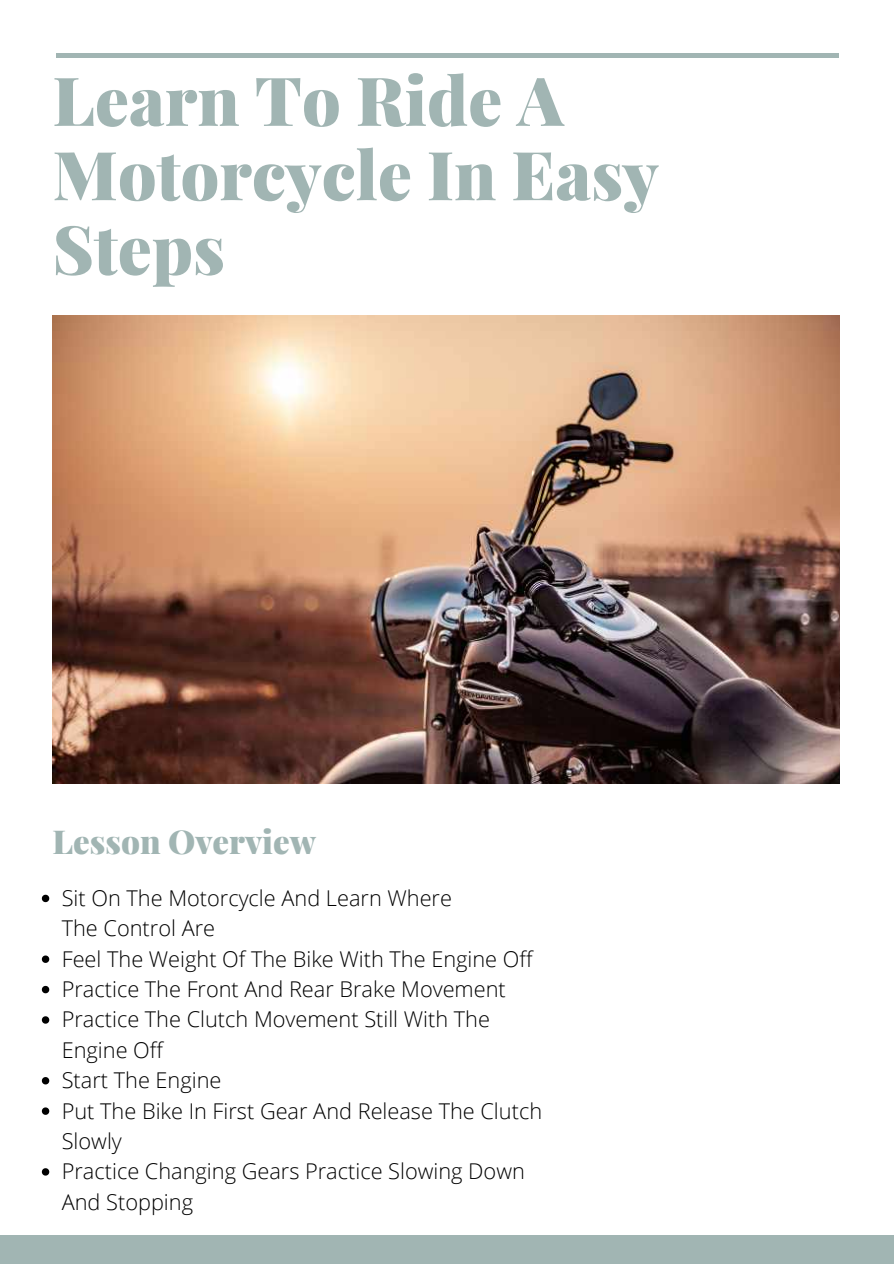
<style>
.page{position:relative;width:894px;height:1264px;background:#fff}
.page>*{position:absolute;margin:0;border:0;box-sizing:border-box;transform-origin:0 0}
.t1{font:900 67.5px/74.2px "Playfair Display";color:#a1b5b3}
.t2{font:900 33px "Playfair Display";color:#a1b5b3}
.t3{font:300 21.75px/30.3px "Open Sans";color:#000}
</style>
<div class="page">
<div style="left:0;top:1235px;width:893px;height:28px;background:#a1b5b3"></div>
<div style="left:56px;top:53px;width:782px;height:5px;background:#a1b5b3"></div>
<img style="left:53px;top:315px;width:785px;height:468px">
<svg style="left:42px;top:894px;width:7px;height:8px"></svg>
<svg style="left:42px;top:955px;width:7px;height:7px"></svg>
<svg style="left:42px;top:985px;width:7px;height:8px"></svg>
<svg style="left:42px;top:1016px;width:7px;height:7px"></svg>
<svg style="left:42px;top:1077px;width:7px;height:7px"></svg>
<svg style="left:42px;top:1107px;width:7px;height:7px"></svg>
<svg style="left:42px;top:1168px;width:7px;height:7px"></svg>
<h1 class="t1" style="left:53px;top:61px;width:607px">Learn To Ride A<br>Motorcycle In Easy<br>Steps</h1>
<h2 class="t2" style="left:53px;top:818px;width:265px">Lesson Overview</h2>
<p class="t3" style="left:62px;top:882px;width:391px">Sit On The Motorcycle And Learn Where</p>
<p class="t3" style="left:62px;top:943px;width:481px">Feel The Weight Of The Bike With The Engine Off<br>Practice The Front And Rear Brake Movement<br>Practice The Clutch Movement Still With The<br>Engine Off<br>Start The Engine<br>Put The Bike In First Gear And Release The Clutch<br>Slowly<br>Practice Changing Gears Practice Slowing Down<br>And Stopping</p>
<p class="t3" style="left:62px;top:912px;width:155px">The Control Are</p>
</div>
